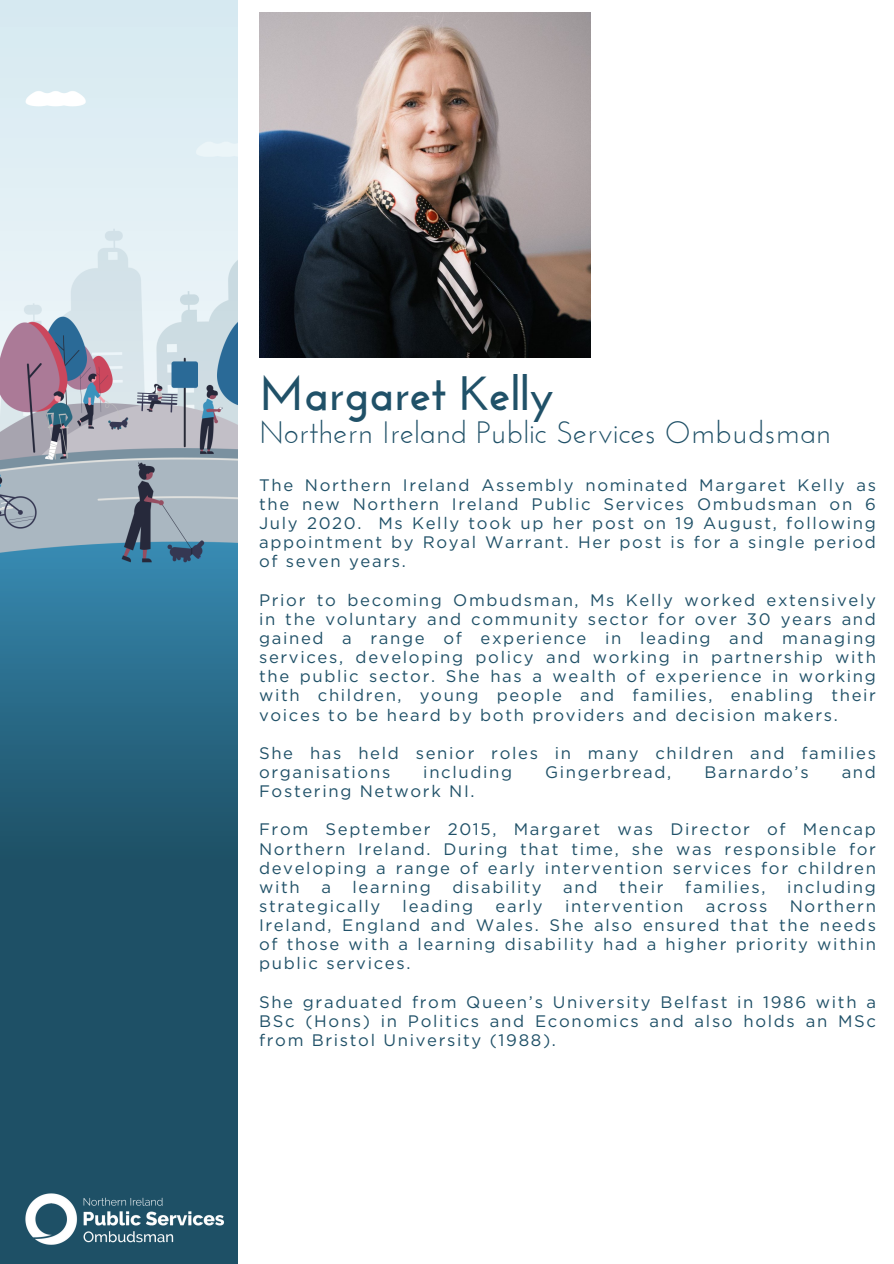
<style>
.page{position:relative;width:894px;height:1264px;background:#fff}
.page>*{position:absolute;margin:0;border:0;box-sizing:border-box;transform-origin:0 0}
.t1{font:700 48px "Josefin Sans";color:#205168}
.t2{font:30.9px "Josefin Sans";color:#205168}
.t3{font:16.65px/19.2px "Gotham";letter-spacing:.1em;color:#205168;text-align:justify}
</style>
<div class="page">
<img style="left:0;top:0;width:237px;height:1263px">
<img style="left:17px;top:1185px;width:221px;height:67px">
<img style="left:259px;top:13px;width:331px;height:344px">
<p class="t1" style="left:259px;top:373px;width:296px">Margaret Kelly</p>
<p class="t2" style="left:259px;top:420px;width:573px">Northern Ireland Public Services Ombudsman</p>
<h2 class="t3" style="left:259px;top:475px;width:618px">The Northern Ireland Assembly nominated Margaret Kelly as the new Northern Ireland Public Services Ombudsman on 6<br>July 2020. Ms Kelly took up her post on 19 August, following appointment by Royal Warrant. Her post is for a single period of seven years.</h2>
<p class="t3" style="left:259px;top:590px;width:618px">Prior to becoming Ombudsman, Ms Kelly worked extensively in the voluntary and community sector for over 30 years and gained a range of experience in leading and managing services, developing policy and working in partnership with the public sector. She has a wealth of experience in working with children, young people and families, enabling their voices to be heard by both providers and decision makers.</p>
<p class="t3" style="left:259px;top:743px;width:618px">She has held senior roles in many children and families organisations</p>
<p class="t3" style="left:423px;top:762px;width:90px">including</p>
<p class="t3" style="left:545px;top:762px;width:128px">Gingerbread,</p>
<p class="t3" style="left:704px;top:762px;width:106px">Barnardo’s</p>
<p class="t3" style="left:841px;top:762px;width:36px">and</p>
<p class="t3" style="left:259px;top:781px;width:217px">Fostering Network NI.</p>
<p class="t3" style="left:259px;top:819px;width:618px">From September 2015, Margaret was Director of Mencap Northern Ireland. During that time, she was responsible for developing a range of early intervention services for children with</p>
<p class="t3" style="left:321px;top:877px;width:11px">a</p>
<p class="t3" style="left:352px;top:877px;width:80px">learning</p>
<p class="t3" style="left:452px;top:877px;width:91px">disability</p>
<p class="t3" style="left:563px;top:877px;width:36px">and</p>
<p class="t3" style="left:619px;top:877px;width:46px">their</p>
<p class="t3" style="left:685px;top:877px;width:82px">families,</p>
<p class="t3" style="left:786px;top:877px;width:90px">including</p>
<p class="t3" style="left:259px;top:896px;width:123px">strategically</p>
<p class="t3" style="left:402px;top:896px;width:72px">leading</p>
<p class="t3" style="left:495px;top:896px;width:49px">early</p>
<p class="t3" style="left:565px;top:896px;width:120px">intervention</p>
<p class="t3" style="left:705px;top:896px;width:63px">across</p>
<p class="t3" style="left:259px;top:896px;width:618px;text-indent:530px">Northern Ireland, England and Wales. She also ensured that the needs of those with a learning disability had a higher priority within public services.</p>
<p class="t3" style="left:259px;top:991px;width:618px">She graduated from Queen’s University Belfast in 1986 with a BSc (Hons) in Politics and Economics and also holds an MSc from Bristol University (1988).</p>
</div>
